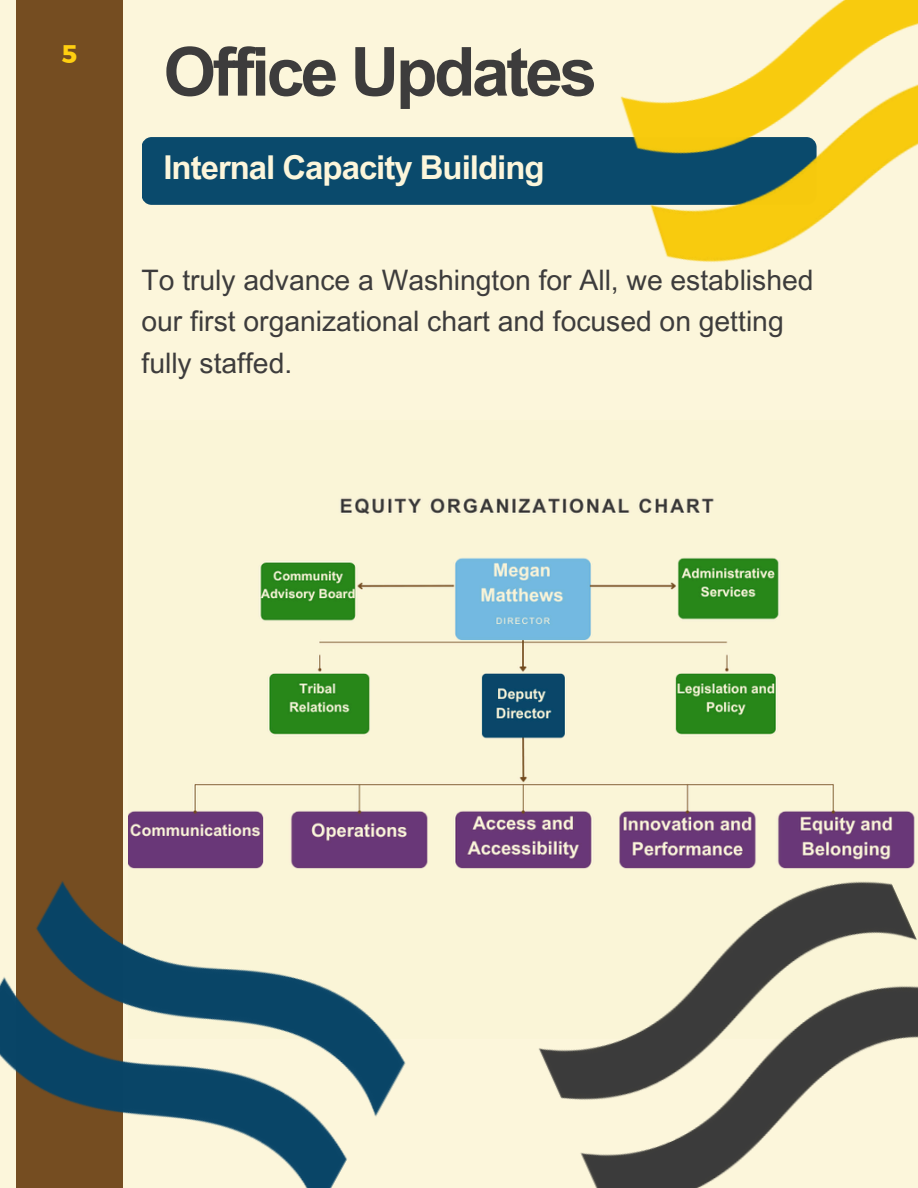
<style>
.page{position:relative;width:918px;height:1188px;background:#fcf6db}
.page>*{position:absolute;margin:0;border:0;box-sizing:border-box;transform-origin:0 0}
.t1{font:700 67.8px "Arial MT Pro";letter-spacing:-.05em;color:#3d3c3c}
.t2{font:700 32.85px "Arial MT Pro";letter-spacing:-.03em;color:#fcf6db}
.t3{font:28.2px/41.7px "Arial MT Pro";color:#3d3c3c}
.t4{font:25.35px "Kief Montaser Bold";color:#ffcf10}
</style>
<div class="page">
<div style="left:16px;top:0;width:107px;height:1188px;background:#754d21"></div>
<div style="left:142px;top:137px;width:674px;height:68px;background:#0a4a6c;border-radius:10px"></div>
<img style="left:260px;top:498px;width:519px;height:129px">
<img style="left:0;top:617px;width:558px;height:571px">
<img style="left:390px;top:627px;width:528px;height:561px">
<img style="left:459px;top:0;width:459px;height:578px">
<p class="t4" style="left:62px;top:39px;width:17px">5</p>
<p class="t1" style="left:163px;top:46px;width:435px">Office Updates</p>
<p class="t2" style="left:163px;top:155px;width:383px">Internal Capacity Building</p>
<p class="t3" style="left:142px;top:263px;width:673px">To truly advance a Washington for All, we established our first organizational chart and focused on getting fully staffed.</p>
</div>
